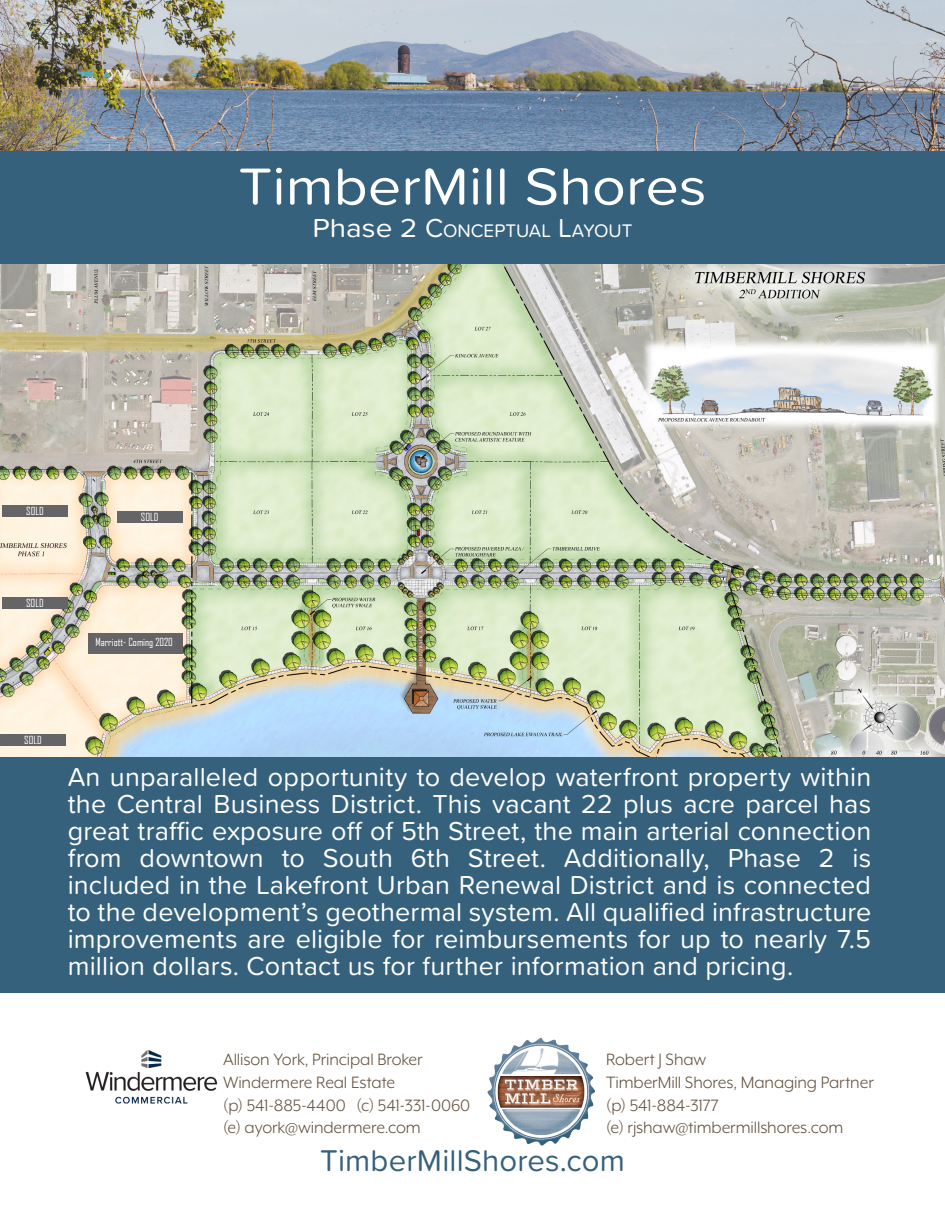
<style>
.page{position:relative;width:945px;height:1215px;background:#fff}
.page>*{position:absolute;margin:0;border:0;box-sizing:border-box;transform-origin:0 0}
.t1{font:54px "Proxima Soft";color:#fff;scale:1.1 1}
.t2{font:31.05px "Proxima Soft";letter-spacing:.005em;color:#35617c}
.t3{font:27px/27px "Proxima Soft";letter-spacing:.005em;color:#fff;text-align:justify}
.t4{font:18.9px/22.6px "Mr Eaves XL Mod OT";letter-spacing:-.005em;color:#65523e}
.t5{font:18.9px "Proxima Soft";color:#fff}
.t6{font:10.65px "Agency FB";color:#fff}
.s1{font-size:27px}
</style>
<div class="page">
<img style="left:0;top:0;width:945px;height:152px">
<img style="left:0;top:264px;width:945px;height:493px">
<div style="left:2px;top:505px;width:66px;height:12px;background:#656568"></div>
<div style="left:117px;top:511px;width:65px;height:12px;background:#656568"></div>
<div style="left:88px;top:633px;width:94px;height:21px;background:#656568"></div>
<div style="left:2px;top:597px;width:66px;height:12px;background:#656568"></div>
<div style="left:0;top:734px;width:66px;height:12px;background:#656568"></div>
<div style="left:0;top:152px;width:945px;height:112px;background:#35617c"></div>
<div style="left:0;top:757px;width:945px;height:236px;background:#35617c"></div>
<img style="left:85px;top:1050px;width:133px;height:54px">
<img style="left:487px;top:1038px;width:109px;height:108px">
<p class="t1" style="left:238px;top:146px;width:427px">TimberMill Shores</p>
<p class="t5" style="left:312px;top:217px;width:322px"><span class="s1">Phase 2</span> <span class="s1">C</span>ONCEPTUAL <span class="s1">L</span>AYOUT</p>
<p class="t6" style="left:26px;top:505px;width:19px">SOLD</p>
<p class="t6" style="left:26px;top:597px;width:19px">SOLD</p>
<p class="t6" style="left:141px;top:510px;width:19px">SOLD</p>
<p class="t6" style="left:95px;top:636px;width:79px">Marriott- Coming 2020</p>
<p class="t6" style="left:24px;top:733px;width:19px">SOLD</p>
<p class="t3" style="left:68px;top:762px;width:805px">An unparalleled opportunity to develop waterfront property within the Central Business District. This vacant 22 plus acre parcel has great traffic exposure off of 5th Street, the main arterial connection from downtown to South 6th Street. Additionally, Phase 2 is included in the Lakefront Urban Renewal District and is connected to the development’s geothermal system. All qualified infrastructure improvements are eligible for reimbursements for up to nearly 7.5 million dollars. Contact us for further information and pricing.</p>
<p class="t4" style="left:606px;top:1048px;width:102px">Robert J Shaw</p>
<p class="t4" style="left:606px;top:1071px;width:269px">TimberMill Shores, Managing Partner (p) 541-884-3177</p>
<p class="t4" style="left:606px;top:1116px;width:239px">(e) rjshaw@timbermillshores.com</p>
<p class="t2" style="left:320px;top:1138px;width:306px">TimberMillShores.com</p>
<p class="t4" style="left:223px;top:1048px;width:201px">Allison York, Principal Broker</p>
<p class="t4" style="left:223px;top:1071px;width:174px">Windermere Real Estate</p>
<p class="t4" style="left:223px;top:1094px;width:249px">(p) 541-885-4400 (c) 541-331-0060</p>
<p class="t4" style="left:223px;top:1116px;width:199px">(e) ayork@windermere.com</p>
</div>
